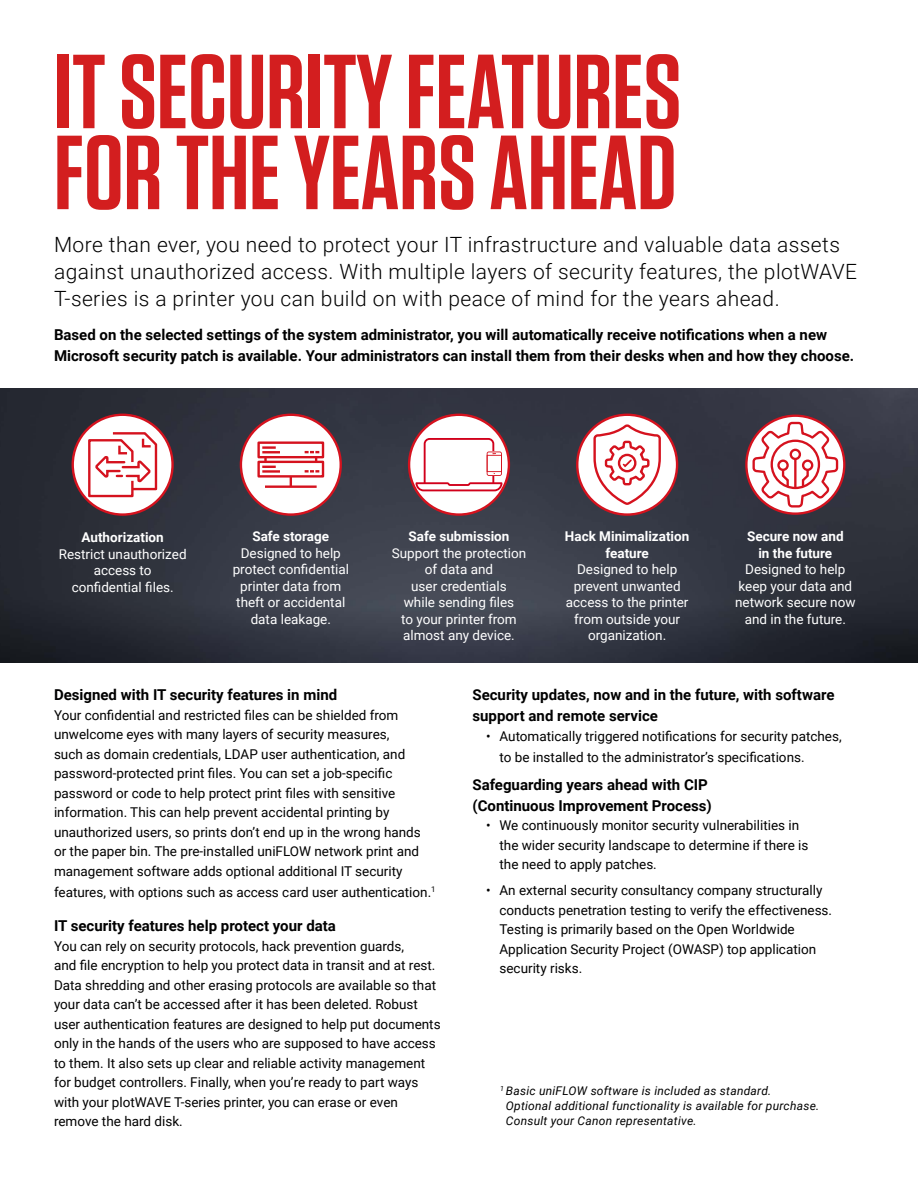
<style>
.page{position:relative;width:918px;height:1188px;background:#fff}
.page>*{position:absolute;margin:0;border:0;box-sizing:border-box;transform-origin:0 0}
.t1{font:600 105px/81px "Tungsten";color:#d31e1f}
.t2{font:300 21px/27px "Roboto";letter-spacing:.02em;color:#000001}
.t3{font:700 15px/21px "Roboto";color:#000001}
.t4{font:13.5px/19.5px "Roboto";color:#000001}
.t5{font:13.5px/16.5px "Roboto";color:#fff;text-align:center}
.t6{font:700 13.5px/16.5px "Roboto";color:#fff;text-align:center}
.t7{font:italic 12px/15px "Roboto";letter-spacing:.02em;color:#000001}
</style>
<div class="page">
<img style="left:0;top:388px;width:918px;height:274px">
<div style="left:73px;top:415px;width:100px;height:100px;background:#fff;border-radius:50%"></div>
<div style="left:72px;top:414px;width:102px;height:102px;border:2px solid #d5121e;border-radius:50%"></div>
<svg style="left:87px;top:431px;width:71px;height:67px"></svg>
<div style="left:409px;top:415px;width:100px;height:100px;background:#fff;border-radius:50%"></div>
<div style="left:408px;top:414px;width:102px;height:102px;border:2px solid #d5121e;border-radius:50%"></div>
<svg style="left:416px;top:438px;width:86px;height:53px"></svg>
<svg style="left:746px;top:416px;width:98px;height:98px"></svg>
<div style="left:745px;top:415px;width:100px;height:100px;border:2px solid #d5121e;border-radius:50%"></div>
<svg style="left:751px;top:421px;width:88px;height:88px"></svg>
<div style="left:771px;top:440px;width:49px;height:49px;border:2px solid #d5121e;border-radius:50%"></div>
<svg style="left:577px;top:415px;width:100px;height:100px"></svg>
<div style="left:576px;top:414px;width:102px;height:102px;border:2px solid #d5121e;border-radius:50%"></div>
<svg style="left:592px;top:422px;width:70px;height:85px"></svg>
<div style="left:241px;top:415px;width:100px;height:100px;background:#fff;border-radius:50%"></div>
<div style="left:240px;top:414px;width:102px;height:102px;border:2px solid #d5121e;border-radius:50%"></div>
<div style="left:257px;top:441px;width:67px;height:17px;border:2px solid #d5121e"></div>
<hr style="left:262px;top:446px;width:14px;height:3px;background:#d5121e">
<div style="left:257px;top:461px;width:67px;height:17px;border:2px solid #d5121e"></div>
<svg style="left:305px;top:470px;width:14px;height:3px"></svg>
<hr style="left:262px;top:470px;width:18px;height:3px;background:#d5121e">
<svg style="left:262px;top:451px;width:18px;height:17px"></svg>
<svg style="left:305px;top:451px;width:14px;height:11px"></svg>
<svg style="left:290px;top:476px;width:2px;height:9px"></svg>
<hr style="left:265px;top:485px;width:52px;height:3px;background:#d5121e">
<h1 class="t1" style="left:54px;top:53px;width:629px">IT SECURITY FEATURES<br>FOR THE YEARS AHEAD</h1>
<p class="t2" style="left:54px;top:230px;width:805px">More than ever, you need to protect your IT infrastructure and valuable data assets against unauthorized access. With multiple layers of security features, the plotWAVE<br>T-series is a printer you can build on with peace of mind for the years ahead.</p>
<p class="t3" style="left:54px;top:324px;width:802px">Based on the selected settings of the system administrator, you will automatically receive notifications when a new<br>Microsoft security patch is available. Your administrators can install them from their desks when and how they choose.</p>
<p class="t6" style="left:82px;top:528px;width:84px">Authorization</p>
<p class="t5" style="left:59px;top:545px;width:129px">Restrict unauthorized access to confidential files.</p>
<p class="t6" style="left:252px;top:528px;width:78px">Safe storage</p>
<p class="t5" style="left:233px;top:544px;width:118px">Designed to help protect confidential printer data from theft or accidental data leakage.</p>
<p class="t6" style="left:409px;top:528px;width:102px">Safe submission</p>
<p class="t5" style="left:392px;top:544px;width:136px">Support the protection of data and<br>user credentials<br>while sending files<br>to your printer from almost any device.</p>
<p class="t6" style="left:565px;top:528px;width:126px">Hack Minimalization feature</p>
<p class="t5" style="left:566px;top:561px;width:124px">Designed to help prevent unwanted access to the printer from outside your organization.</p>
<p class="t6" style="left:747px;top:528px;width:98px">Secure now and in the future</p>
<p class="t5" style="left:735px;top:561px;width:122px">Designed to help keep your data and network secure now and in the future.</p>
<p class="t3" style="left:54px;top:684px;width:285px">Designed with IT security features in mind</p>
<p class="t4" style="left:54px;top:705px;width:368px">Your confidential and restricted files can be shielded from unwelcome eyes with many layers of security measures, such as domain credentials, LDAP user authentication, and password-protected print files. You can set a job-specific password or code to help protect print files with sensitive information. This can help prevent accidental printing by unauthorized users, so prints don’t end up in the wrong hands or the paper bin. The pre-installed uniFLOW network print and management software adds optional additional IT security</p>
<p class="t4" style="left:54px;top:882px;width:383px">features, with options such as access card user authentication.<sup>1</sup></p>
<p class="t3" style="left:54px;top:915px;width:283px">IT security features help protect your data</p>
<p class="t4" style="left:54px;top:936px;width:388px">You can rely on security protocols, hack prevention guards,<br>and file encryption to help you protect data in transit and at rest.<br>Data shredding and other erasing protocols are available so that your data can’t be accessed after it has been deleted. Robust user authentication features are designed to help put documents only in the hands of the users who are supposed to have access to them. It also sets up clear and reliable activity management for budget controllers. Finally, when you’re ready to part ways with your plotWAVE T-series printer, you can erase or even remove the hard disk.</p>
<p class="t3" style="left:472px;top:684px;width:364px">Security updates, now and in the future, with software support and remote service</p>
<p class="t4" style="left:500px;top:725px;width:344px;line-height:21px;text-indent:-14px">• Automatically triggered notifications for security patches, to be installed to the administrator’s specifications.</p>
<p class="t3" style="left:472px;top:773px;width:241px">Safeguarding years ahead with CIP (Continuous Improvement Process)</p>
<p class="t4" style="left:500px;top:815px;width:310px;text-indent:-14px">• We continuously monitor security vulnerabilities in the wider security landscape to determine if there is the need to apply patches.</p>
<p class="t4" style="left:500px;top:880px;width:334px;text-indent:-14px">• An external security consultancy company structurally conducts penetration testing to verify the effectiveness.<br>Testing is primarily based on the Open Worldwide Application Security Project (OWASP) top application security risks.</p>
<p class="t7" style="left:506px;top:1083px;width:315px;text-indent:-6px"><sup>1</sup> Basic uniFLOW software is included as standard.<br>Optional additional functionality is available for purchase.<br>Consult your Canon representative.</p>
</div>
